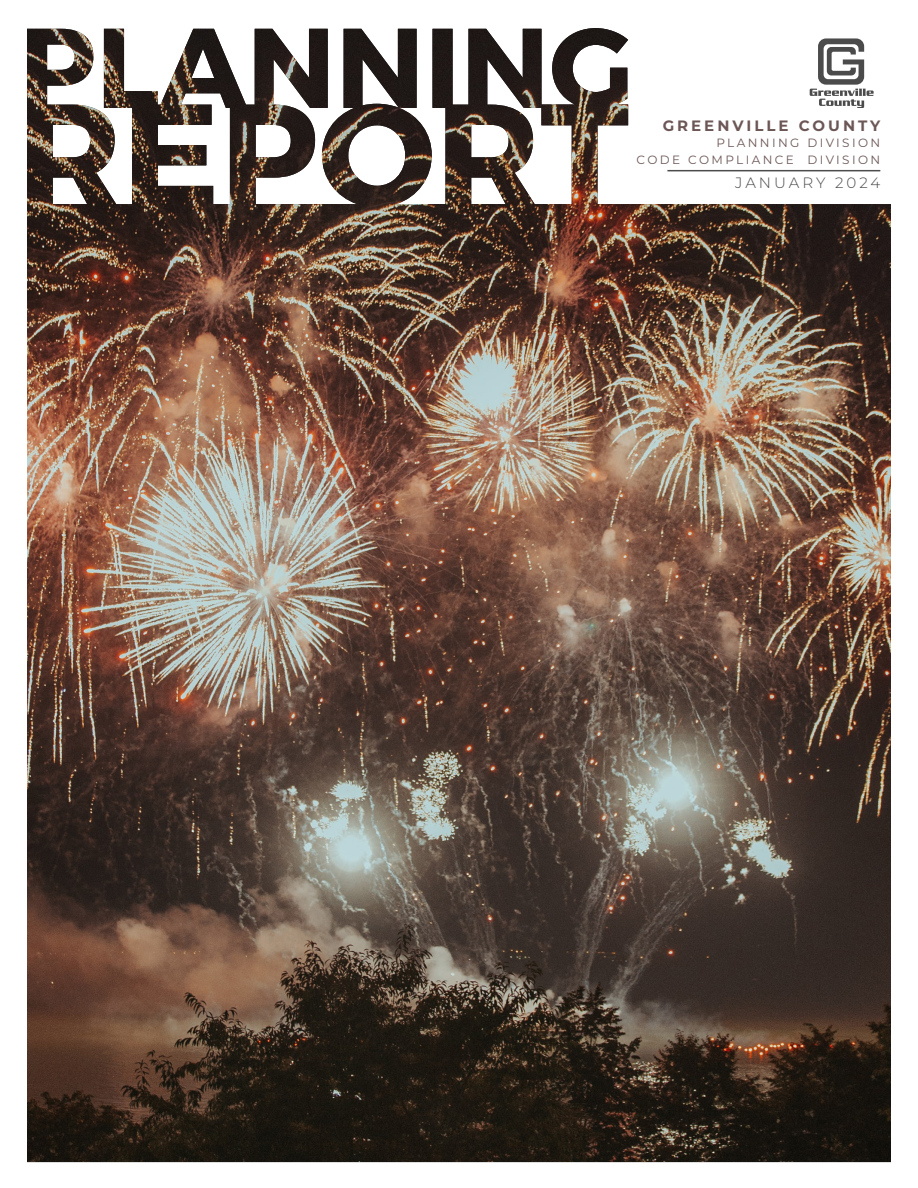
<style>
.page{position:relative;width:918px;height:1188px;background:#fff}
.page>*{position:absolute;margin:0;border:0;box-sizing:border-box;transform-origin:0 0}
.t1{font:700 15px "Montserrat";letter-spacing:.2em;color:#6c5756}
.t2{font:300 15px "Montserrat";letter-spacing:.195em;color:#4b4b4b}
.t3{font:12px "Montserrat";letter-spacing:.2em;color:#6c5756}
</style>
<div class="page">
<img style="left:27px;top:28px;width:864px;height:1134px">
<p class="t1" style="left:663px;top:115px;width:219px">GREENVILLE COUNTY</p>
<p class="t3" style="left:716px;top:135px;width:165px">PLANNING DIVISION</p>
<p class="t3" style="left:637px;top:151px;width:245px">CODE COMPLIANCE DIVISION</p>
<p class="t2" style="left:735px;top:172px;width:147px">JANUARY 2024</p>
</div>
